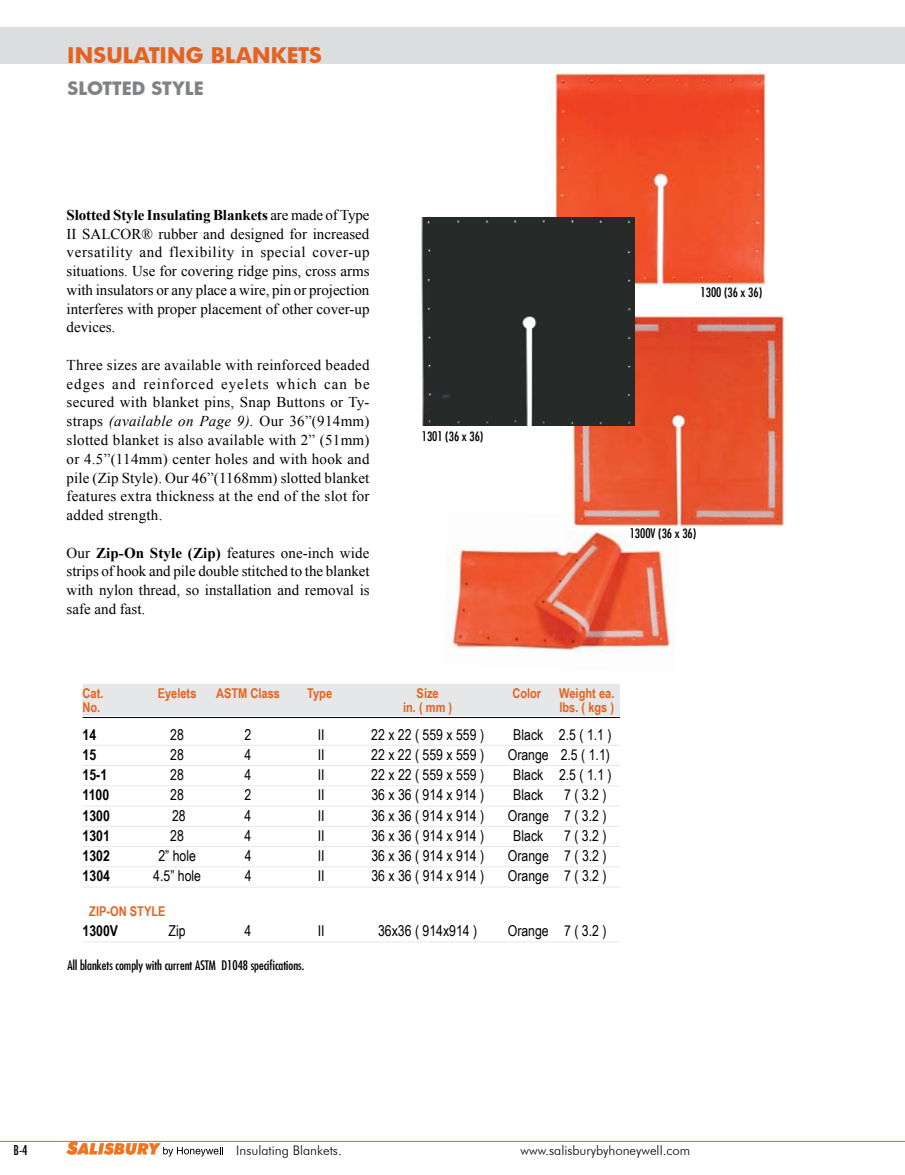
<style>
.page{position:relative;width:905px;height:1175px;background:#fff}
.page>*{position:absolute;margin:0;border:0;box-sizing:border-box;transform-origin:0 0}
.t1{font:700 21px "Futura";color:#e56220}
.t2{font:700 18px "Futura";letter-spacing:.005em;color:#808285}
.t3{font:15px/18.8px "Times New Roman";color:#000;text-align:justify}
.t4{font:15px "Arial Narrow";color:#000}
.t5{font:700 15px "Arial Narrow";color:#000}
.t6{font:700 13.5px "Arial Narrow";color:#e56220}
.t7{font:300 13.2px "Futura BT";color:#000}
.t8{font:condensed 13.2px "Futura";color:#000}
.t9{font:condensed 12.75px "Futura";color:#000}
.s1{font-weight:700}
.s2{font-style:italic}
</style>
<div class="page">
<hr style="left:0;top:1141px;width:904px;height:1px;background:#e56220">
<svg style="left:66px;top:1141px;width:157px;height:15px"></svg>
<div style="left:0;top:27px;width:904px;height:36px;background:#dcddde"></div>
<img style="left:445px;top:531px;width:230px;height:120px">
<div style="left:82px;top:684px;width:538px;height:18px;background:#e6e7e8"></div>
<div style="left:82px;top:698px;width:538px;height:18px;background:#e6e7e8"></div>
<hr style="left:82px;top:717px;width:538px;height:1px;background:#000">
<hr style="left:82px;top:745px;width:538px;height:1px;background:#e6e7e8">
<hr style="left:82px;top:765px;width:538px;height:1px;background:#e6e7e8">
<hr style="left:82px;top:785px;width:538px;height:1px;background:#e6e7e8">
<hr style="left:82px;top:805px;width:538px;height:1px;background:#e6e7e8">
<hr style="left:82px;top:826px;width:538px;height:1px;background:#e6e7e8">
<hr style="left:82px;top:846px;width:538px;height:1px;background:#e6e7e8">
<hr style="left:82px;top:866px;width:538px;height:1px;background:#e6e7e8">
<hr style="left:82px;top:886px;width:538px;height:1px;background:#e6e7e8">
<hr style="left:82px;top:941px;width:538px;height:1px;background:#e6e7e8">
<img style="left:572px;top:315px;width:214px;height:215px">
<img style="left:552px;top:69px;width:215px;height:218px">
<div style="left:421px;top:217px;width:213px;height:209px;background:#262b29"></div>
<h1 class="t1" style="left:68px;top:41px;width:256px">INSULATING BLANKETS</h1>
<p class="t2" style="left:68px;top:75px;width:138px">SLOTTED STYLE</p>
<p class="t3" style="left:67px;top:205px;width:304px"><span class="s1">Slotted Style Insulating Blankets</span> are made of Type II SALCOR® rubber and designed for increased versatility and flexibility in special cover-up situations. Use for covering ridge pins, cross arms with insulators or any place a wire, pin or projection interferes with proper placement of other cover-up devices.</p>
<p class="t3" style="left:67px;top:355px;width:304px">Three sizes are available with reinforced beaded edges and reinforced eyelets which can be secured with blanket pins, Snap Buttons or Ty&shy;straps <span class="s2">(available on Page 9).</span> Our 36”(914mm) slotted blanket is also available with 2” (51mm) or 4.5”(114mm) center holes and with hook and pile (Zip Style). Our 46”(1168mm) slotted blanket features extra thickness at the end of the slot for added strength.</p>
<p class="t3" style="left:67px;top:543px;width:305px">Our <span class="s1">Zip-On Style (Zip)</span> features one-inch wide strips of hook and pile double stitched to the blanket with nylon thread, so installation and removal is safe and fast.</p>
<p class="t9" style="left:422px;top:428px;width:63px">1301 (36 x 36)</p>
<p class="t9" style="left:700px;top:284px;width:63px">1300 (36 x 36)</p>
<p class="t9" style="left:629px;top:525px;width:68px">1300V (36 x 36)</p>
<p class="t6" style="left:82px;top:682px;width:22px">Cat.</p>
<p class="t6" style="left:158px;top:682px;width:40px">Eyelets</p>
<p class="t6" style="left:216px;top:682px;width:65px">ASTM Class</p>
<p class="t6" style="left:307px;top:682px;width:27px">Type</p>
<p class="t6" style="left:416px;top:682px;width:24px">Size</p>
<p class="t6" style="left:512px;top:682px;width:30px">Color</p>
<p class="t6" style="left:559px;top:682px;width:57px">Weight ea.</p>
<p class="t6" style="left:82px;top:696px;width:19px">No.</p>
<p class="t6" style="left:403px;top:696px;width:51px">in. ( mm )</p>
<p class="t6" style="left:559px;top:696px;width:56px">lbs. ( kgs )</p>
<p class="t5" style="left:82px;top:723px;width:15px">14</p>
<p class="t4" style="left:170px;top:723px;width:15px">28</p>
<p class="t4" style="left:244px;top:723px;width:8px">2</p>
<p class="t4" style="left:318px;top:723px;width:8px">II</p>
<p class="t4" style="left:371px;top:723px;width:114px">22 x 22 ( 559 x 559 )</p>
<p class="t4" style="left:513px;top:723px;width:100px">Black 2.5 ( 1.1 )</p>
<p class="t5" style="left:83px;top:743px;width:15px">15</p>
<p class="t4" style="left:170px;top:743px;width:15px">28</p>
<p class="t4" style="left:244px;top:743px;width:8px">4</p>
<p class="t4" style="left:318px;top:743px;width:8px">II</p>
<p class="t4" style="left:371px;top:743px;width:114px">22 x 22 ( 559 x 559 )</p>
<p class="t4" style="left:508px;top:743px;width:104px">Orange 2.5 ( 1.1)</p>
<p class="t5" style="left:83px;top:763px;width:26px">15-1</p>
<p class="t4" style="left:170px;top:763px;width:15px">28</p>
<p class="t4" style="left:244px;top:763px;width:8px">4</p>
<p class="t4" style="left:318px;top:763px;width:8px">II</p>
<p class="t4" style="left:371px;top:763px;width:114px">22 x 22 ( 559 x 559 )</p>
<p class="t4" style="left:513px;top:763px;width:100px">Black 2.5 ( 1.1 )</p>
<p class="t5" style="left:83px;top:783px;width:28px">1100</p>
<p class="t4" style="left:170px;top:784px;width:15px">28</p>
<p class="t4" style="left:244px;top:784px;width:8px">2</p>
<p class="t4" style="left:318px;top:784px;width:8px">II</p>
<p class="t4" style="left:371px;top:784px;width:114px">36 x 36 ( 914 x 914 )</p>
<p class="t4" style="left:513px;top:784px;width:32px">Black</p>
<p class="t4" style="left:564px;top:784px;width:44px">7 ( 3.2 )</p>
<p class="t5" style="left:83px;top:804px;width:29px">1300</p>
<p class="t4" style="left:172px;top:804px;width:15px">28</p>
<p class="t4" style="left:245px;top:804px;width:8px">4</p>
<p class="t4" style="left:318px;top:804px;width:8px">II</p>
<p class="t4" style="left:371px;top:804px;width:114px">36 x 36 ( 914 x 914 )</p>
<p class="t4" style="left:508px;top:804px;width:100px">Orange 7 ( 3.2 )</p>
<p class="t5" style="left:83px;top:824px;width:29px">1301</p>
<p class="t4" style="left:170px;top:824px;width:15px">28</p>
<p class="t4" style="left:245px;top:824px;width:8px">4</p>
<p class="t4" style="left:318px;top:824px;width:8px">II</p>
<p class="t4" style="left:371px;top:824px;width:114px">36 x 36 ( 914 x 914 )</p>
<p class="t4" style="left:513px;top:824px;width:32px">Black</p>
<p class="t4" style="left:564px;top:824px;width:44px">7 ( 3.2 )</p>
<p class="t5" style="left:83px;top:844px;width:29px">1302</p>
<p class="t4" style="left:158px;top:844px;width:39px">2” hole</p>
<p class="t4" style="left:245px;top:844px;width:8px">4</p>
<p class="t4" style="left:318px;top:844px;width:8px">II</p>
<p class="t4" style="left:371px;top:844px;width:114px">36 x 36 ( 914 x 914 )</p>
<p class="t4" style="left:508px;top:844px;width:100px">Orange 7 ( 3.2 )</p>
<p class="t5" style="left:83px;top:864px;width:29px">1304</p>
<p class="t4" style="left:153px;top:865px;width:49px">4.5” hole</p>
<p class="t4" style="left:245px;top:865px;width:8px">4</p>
<p class="t4" style="left:318px;top:865px;width:8px">II</p>
<p class="t4" style="left:371px;top:865px;width:114px">36 x 36 ( 914 x 914 )</p>
<p class="t4" style="left:508px;top:865px;width:100px">Orange 7 ( 3.2 )</p>
<p class="t6" style="left:89px;top:900px;width:76px">Zip-On Style</p>
<p class="t5" style="left:82px;top:919px;width:37px">1300V</p>
<p class="t4" style="left:168px;top:919px;width:19px">Zip</p>
<p class="t4" style="left:244px;top:919px;width:8px">4</p>
<p class="t4" style="left:318px;top:919px;width:8px">II</p>
<p class="t4" style="left:378px;top:919px;width:101px">36x36 ( 914x914 )</p>
<p class="t4" style="left:507px;top:919px;width:100px">Orange 7 ( 3.2 )</p>
<p class="t9" style="left:68px;top:956px;width:238px">All blankets comply with current ASTM D1048 specifications.</p>
<p class="t8" style="left:14px;top:1141px;width:16px">B-4</p>
<p class="t7" style="left:236px;top:1141px;width:107px">Insulating Blankets.</p>
<p class="t7" style="left:520px;top:1141px;width:171px">www.salisburybyhoneywell.com</p>
</div>
